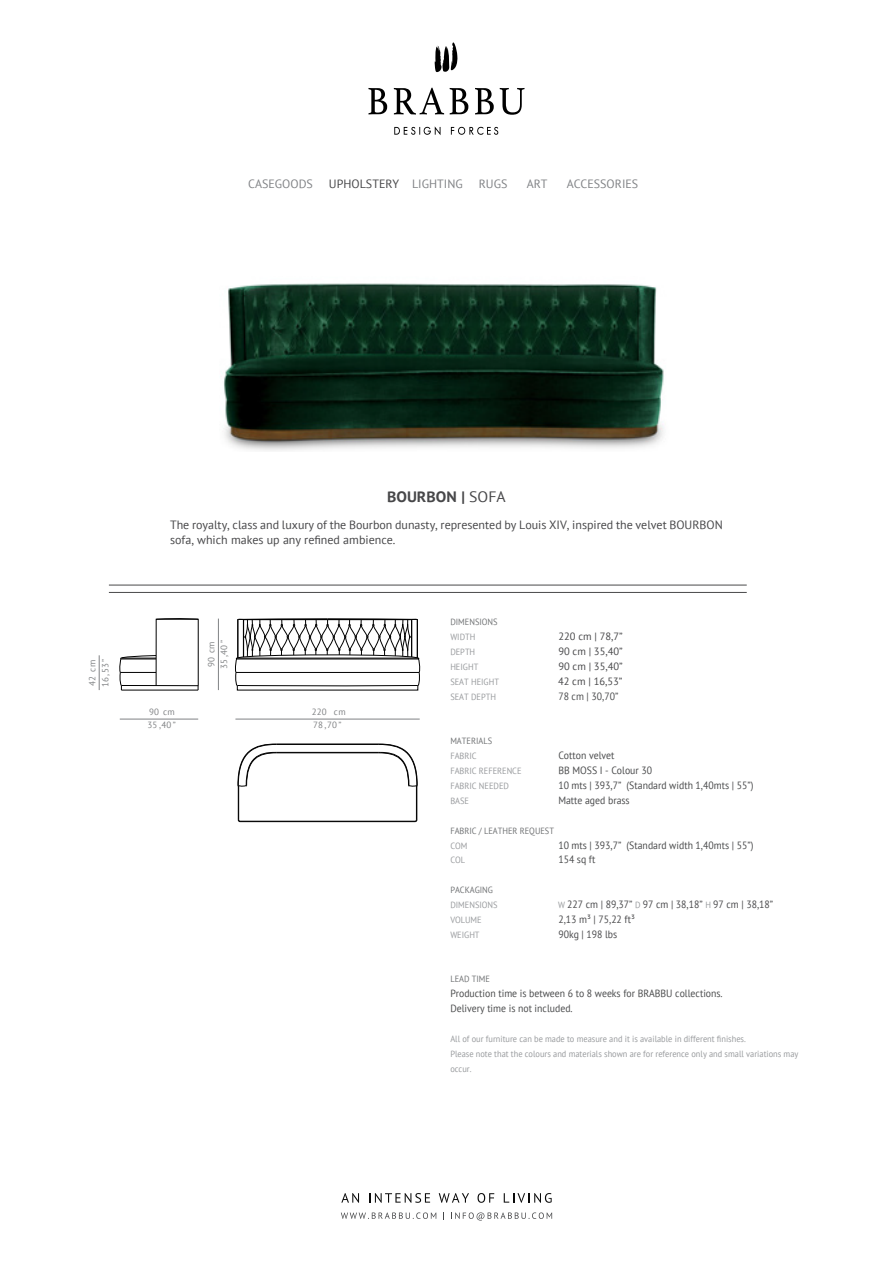
<style>
.page{position:relative;width:893px;height:1263px;background:#fff}
.page>*{position:absolute;margin:0;border:0;box-sizing:border-box;transform-origin:0 0}
.t1{font:700 15px "PT Sans";color:#474749;scale:1.05 1}
.t2{font:12px/15px "PT Sans";color:#474749}
.t3{font:12px "PT Sans";color:#808285}
.t4{font:10.5px/14.9px "PT Sans";color:#48494a;scale:.93 1}
.t5{font:10.5px "PT Sans";color:#49494b;scale:.93 1}
.t6{font:10.5px "PT Sans";color:#474749}
.t7{font:10.5px "PT Sans";color:#4a4b4d;scale:.93 1}
.t8{font:9px/14.9px "PT Sans";color:#97999c;scale:.93 1}
.t9{font:9px "PT Sans";color:#6e7072;scale:.93 1}
.t10{font:9px/12.8px "PT Sans";color:#808284}
.t11{font:9px "PT Sans";color:#989a9d;scale:.93 1}
.s1{color:#808285}
.s2{font-weight:400}
.s3{color:#4a4b4d}
.s4{font-size:9px;color:#97999c}
</style>
<div class="page">
<svg style="left:434px;top:42px;width:24px;height:30px"></svg>
<svg style="left:368px;top:88px;width:19px;height:26px"></svg>
<svg style="left:394px;top:88px;width:50px;height:27px"></svg>
<svg style="left:450px;top:88px;width:18px;height:26px"></svg>
<svg style="left:475px;top:88px;width:19px;height:26px"></svg>
<svg style="left:500px;top:88px;width:25px;height:27px"></svg>
<svg style="left:394px;top:126px;width:46px;height:9px"></svg>
<svg style="left:451px;top:127px;width:47px;height:8px"></svg>
<svg style="left:341px;top:1193px;width:18px;height:10px"></svg>
<svg style="left:369px;top:1193px;width:61px;height:10px"></svg>
<svg style="left:439px;top:1193px;width:30px;height:10px"></svg>
<svg style="left:478px;top:1193px;width:16px;height:10px"></svg>
<svg style="left:504px;top:1193px;width:48px;height:10px"></svg>
<svg style="left:341px;top:1212px;width:95px;height:7px"></svg>
<svg style="left:451px;top:1212px;width:101px;height:8px"></svg>
<hr style="left:109px;top:585px;width:638px;height:1px;background:#48494a">
<hr style="left:109px;top:592px;width:638px;height:1px;background:#48494a">
<img style="left:224px;top:283px;width:440px;height:168px">
<svg style="left:156px;top:618px;width:42px;height:2px"></svg>
<hr style="left:121px;top:690px;width:77px;height:1px;background:#010101">
<hr style="left:238px;top:786px;width:1px;height:34px;background:#010101">
<svg style="left:238px;top:744px;width:39px;height:43px"></svg>
<hr style="left:240px;top:821px;width:175px;height:1px;background:#010101">
<hr style="left:417px;top:785px;width:1px;height:35px;background:#010101">
<hr style="left:416px;top:786px;width:1px;height:34px;background:#010101">
<svg style="left:378px;top:744px;width:40px;height:43px"></svg>
<hr style="left:276px;top:744px;width:103px;height:1px;background:#010101">
<hr style="left:276px;top:752px;width:103px;height:1px;background:#010101">
<svg style="left:119px;top:655px;width:80px;height:35px"></svg>
<svg style="left:235px;top:618px;width:186px;height:68px"></svg>
<hr style="left:99px;top:655px;width:1px;height:35px;background:#808284">
<hr style="left:120px;top:719px;width:78px;height:1px;background:#808284">
<hr style="left:218px;top:619px;width:1px;height:71px;background:#808284">
<hr style="left:235px;top:719px;width:185px;height:1px;background:#808284">
<h2 class="t3" style="left:248px;top:176px;width:66px">CASEGOODS</h2>
<h2 class="t2" style="left:329px;top:176px;width:135px">UPHOLSTERY <span class="s1">LIGHTING</span></h2>
<h2 class="t3" style="left:479px;top:176px;width:30px">RUGS</h2>
<h2 class="t3" style="left:527px;top:176px;width:22px">ART</h2>
<h2 class="t3" style="left:567px;top:176px;width:73px">ACCESSORIES</h2>
<p class="t10" style="left:86px;top:687px;width:30px;rotate:-90deg">42 cm<br>16 ,53 ”</p>
<h1 class="t1" style="left:387px;top:487px;width:115px">BOURBON | <span class="s2">SOFA</span></h1>
<h2 class="t2" style="left:170px;top:517px;width:554px">The royalty, class and luxury of the Bourbon dunasty, represented by Louis XIV, inspired the velvet BOURBON sofa, which makes up any refined ambience.</h2>
<p class="t10" style="left:148px;top:705px;width:30px">90 cm<br>35 ,40 ”</p>
<p class="t10" style="left:205px;top:669px;width:30px;rotate:-90deg">90 cm<br>35 ,40 ”</p>
<p class="t10" style="left:312px;top:705px;width:35px">220 cm<br>78 ,70 ”</p>
<p class="t9" style="left:450px;top:616px;width:52px">DIMENSIONS</p>
<p class="t8" style="left:450px;top:629px;width:29px">WIDTH</p>
<p class="t6" style="left:558px;top:629px;width:66px">220 cm | 78,7”</p>
<p class="t8" style="left:450px;top:644px;width:28px">DEPTH</p>
<p class="t6" style="left:558px;top:644px;width:66px">90 cm | 35,40”</p>
<p class="t8" style="left:450px;top:659px;width:32px">HEIGHT</p>
<p class="t6" style="left:558px;top:659px;width:66px">90 cm | 35,40”</p>
<p class="t8" style="left:450px;top:674px;width:54px">SEAT HEIGHT</p>
<p class="t6" style="left:558px;top:674px;width:66px">42 cm | 16,53”</p>
<p class="t8" style="left:450px;top:689px;width:51px">SEAT DEPTH</p>
<p class="t7" style="left:558px;top:689px;width:66px">78 cm | 30,70”</p>
<p class="t9" style="left:450px;top:735px;width:46px">MATERIALS</p>
<p class="t8" style="left:450px;top:748px;width:30px">FABRIC</p>
<p class="t4" style="left:558px;top:748px;width:62px">Cotton velvet</p>
<p class="t8" style="left:450px;top:763px;width:78px">FABRIC REFERENCE</p>
<p class="t4" style="left:558px;top:763px;width:102px">BB MOSS I - Colour 30</p>
<p class="t8" style="left:450px;top:778px;width:65px">FABRIC NEEDED</p>
<p class="t4" style="left:558px;top:778px;width:211px">10 mts | 393,7” (Standard width 1,40mts | 55<span class="s3">”)</span></p>
<p class="t8" style="left:450px;top:793px;width:22px">BASE</p>
<p class="t4" style="left:558px;top:792px;width:78px"><span class="s3">Matte</span> aged brass</p>
<p class="t9" style="left:450px;top:825px;width:113px">FABRIC / LEATHER REQUEST</p>
<p class="t8" style="left:450px;top:838px;width:20px">COM</p>
<p class="t4" style="left:558px;top:837px;width:211px">10 mts | 393,7” (Standard width 1,40mts | 55<span class="s3">”)</span></p>
<p class="t8" style="left:450px;top:853px;width:17px">COL</p>
<p class="t4" style="left:558px;top:852px;width:41px">154 sq ft</p>
<p class="t9" style="left:450px;top:884px;width:47px">PACKAGING</p>
<p class="t8" style="left:450px;top:897px;width:52px">DIMENSIONS</p>
<p class="t5" style="left:558px;top:898px;width:233px"><span class="s4">W</span> 227 cm | 89,37<span class="s3">”</span> <span class="s4">D</span> 97 cm | 38,18<span class="s3">”</span> <span class="s4">H</span> 97 cm | 38,18<span class="s3">”</span></p>
<p class="t8" style="left:450px;top:912px;width:35px">VOLUME</p>
<p class="t5" style="left:558px;top:912px;width:84px">2,13 m³ | 75,22 ft³</p>
<p class="t11" style="left:450px;top:929px;width:33px">WEIGHT</p>
<p class="t5" style="left:558px;top:927px;width:65px">90kg | 198 lbs</p>
<p class="t9" style="left:450px;top:973px;width:44px">LEAD TIME</p>
<p class="t4" style="left:450px;top:986px;width:294px">Production time is between 6 to 8 weeks for BRABBU collections.<br>Delivery time is not included.</p>
<p class="t8" style="left:450px;top:1031px;width:376px">All of our furniture can be made to measure and it is available in different finishes.<br>Please note that the colours and materials shown are for reference only and small variations may occur.</p>
</div>
